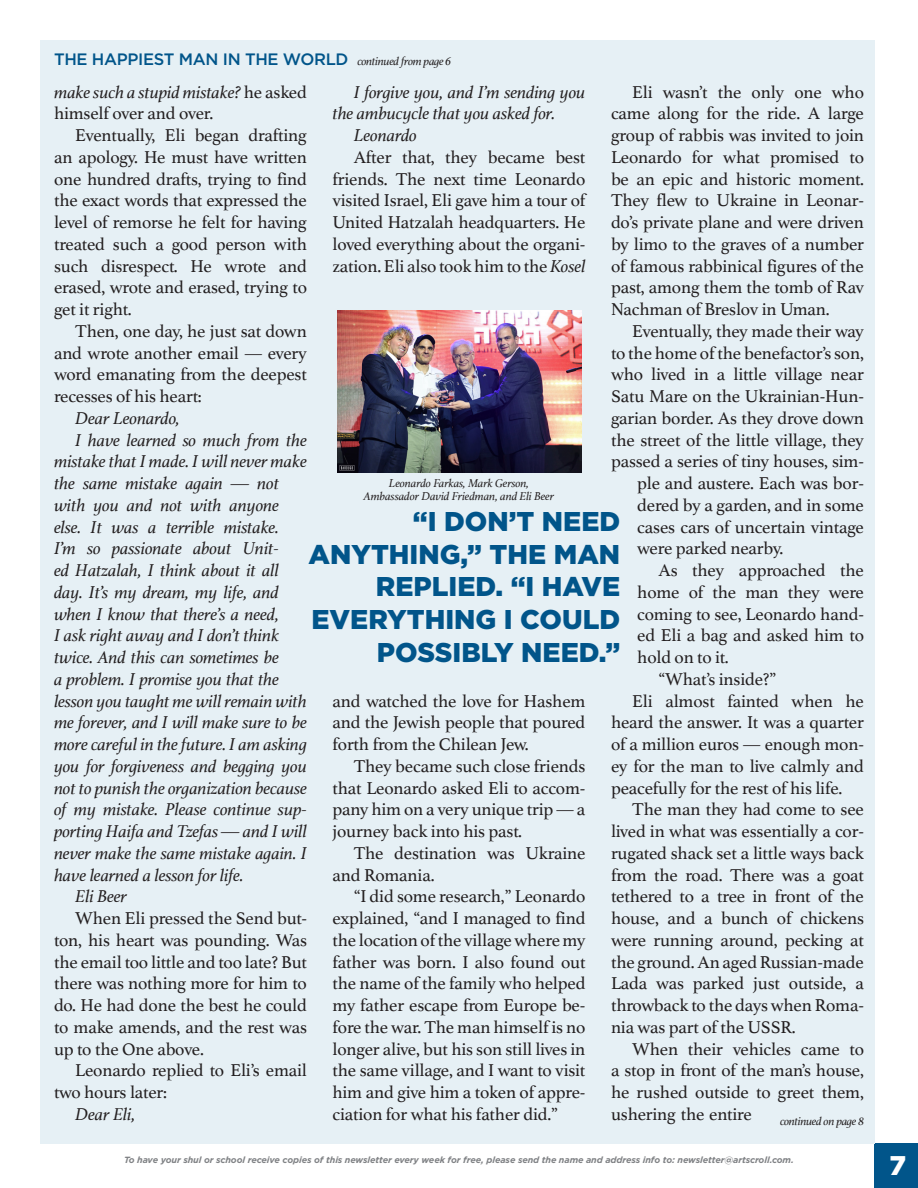
<style>
.page{position:relative;width:918px;height:1188px;background:#fff}
.page>*{position:absolute;margin:0;border:0;box-sizing:border-box;transform-origin:0 0}
.Teaser{font:900 27.15px/32.5px "Gotham";color:#01558a;text-align:right}
.t1{font:900 27px "Gotham";color:#fff}
.Body_Text{font:18px/21.8px "Athelas";letter-spacing:-.01em;color:#231f20;text-align:justify}
.Body_Text-2{font:italic 18px/21.8px "Athelas";letter-spacing:-.01em;color:#231f20}
.Paragraph_Title{font:500 16.5px "Gotham";letter-spacing:-.02em;color:#01558a}
.Body_Text-3{font:italic 12px/12.8px "Athelas";letter-spacing:-.01em;color:#231f20;text-align:center}
.Body_Text-4{font:italic 12px "Athelas";letter-spacing:-.03em;color:#231f20}
.t2{font:italic 700 9px "Gotham";letter-spacing:-.01em;color:#808285}
.s1{font-family:"Athelas";font-weight:400;font-style:italic;font-size:12px;color:#231f20}
.s2{font-style:italic}
</style>
<div class="page">
<div style="left:874px;top:1143px;width:44px;height:45px;background:#01558a"></div>
<div style="left:40px;top:40px;width:835px;height:1104px;background:#e6f0f5"></div>
<img style="left:338px;top:310px;width:243px;height:162px">
<p class="Paragraph_Title" style="left:54px;top:48px;width:399px">THE HAPPIEST MAN IN THE WORLD <span class="s1">continued from page 6</span></p>
<p class="Body_Text-2" style="left:333px;top:81px;width:254px;text-indent:21px">I forgive you, and I’m sending you the ambucycle that you asked for.</p>
<p class="Body_Text-2" style="left:354px;top:124px;width:65px">Leonardo</p>
<p class="Body_Text" style="left:333px;top:146px;width:254px;text-indent:21px">After that, they became best friends. The next time Leonardo visited Israel, Eli gave him a tour of United Hatzalah headquarters. He loved everything about the organi&shy;zation. Eli also took him to the <span class="s2">Kosel</span></p>
<p class="Body_Text" style="left:54px;top:80px;width:254px"><span class="s2">make such a stupid mistake?</span> he asked himself over and over.</p>
<p class="Body_Text" style="left:54px;top:124px;width:255px;text-indent:21px">Eventually, Eli began drafting an apology. He must have written one hundred drafts, trying to find the exact words that expressed the level of remorse he felt for having treated such a good person with such disrespect. He wrote and erased, wrote and erased, trying to get it right.</p>
<p class="Body_Text" style="left:54px;top:320px;width:255px;text-indent:21px">Then, one day, he just sat down and wrote another email — every word emanating from the deepest recesses of his heart:</p>
<p class="Body_Text-2" style="left:75px;top:407px;width:106px">Dear Leonardo,</p>
<p class="Body_Text-2" style="left:54px;top:429px;width:255px;text-indent:21px">I have learned so much from the mistake that I made. I will never make the same mistake again — not with you and not with anyone else. It was a terrible mistake.<br>I’m so passionate about Unit-<br>ed Hatzalah, I think about it all day. It’s my dream, my life, and when I know that there’s a need,<br>I ask right away and I don’t think twice. And this can sometimes be<br>a problem. I promise you that the lesson you taught me will remain with me forever, and I will make sure to be more careful in the future. I am asking you for forgiveness and begging you not to punish the organization because of my mistake. Please continue sup&shy;porting Haifa and Tzefas — and I will never make the same mistake again. I have learned a lesson for life.</p>
<p class="Body_Text-2" style="left:75px;top:885px;width:53px">Eli Beer</p>
<p class="Body_Text" style="left:54px;top:907px;width:255px;text-indent:21px">When Eli pressed the Send but&shy;ton, his heart was pounding. Was the email too little and too late? But there was nothing more for him to do. He had done the best he could to make amends, and the rest was up to the One above.</p>
<p class="Body_Text" style="left:54px;top:1059px;width:255px;text-indent:21px">Leonardo replied to Eli’s email two hours later:</p>
<p class="Body_Text-2" style="left:75px;top:1103px;width:62px">Dear Eli,</p>
<p class="Body_Text" style="left:611px;top:80px;width:255px;text-indent:21px">Eli wasn’t the only one who came along for the ride. A large group of rabbis was invited to join Leonardo for what promised to be an epic and historic moment.<br>They flew to Ukraine in Leonar&shy;do’s private plane and were driven by limo to the graves of a number of famous rabbinical figures of the past, among them the tomb of Rav Nachman of Breslov in Uman.</p>
<p class="Body_Text" style="left:632px;top:320px;width:233px">Eventually, they made their way</p>
<p class="Body_Text" style="left:611px;top:341px;width:255px">to the home of the benefactor’s son,</p>
<p class="Body_Text" style="left:611px;top:363px;width:254px">who lived in a little village near</p>
<p class="Body_Text" style="left:611px;top:385px;width:254px">Satu Mare on the Ukrainian-Hun-</p>
<p class="Body_Text" style="left:611px;top:407px;width:254px">garian border. As they drove down</p>
<p class="Body_Text" style="left:611px;top:428px;width:255px">the street of the little village, they</p>
<p class="Body_Text" style="left:611px;top:450px;width:254px">passed a series of tiny houses, sim-</p>
<p class="Body_Text" style="left:637px;top:472px;width:228px">ple and austere. Each was bor-</p>
<p class="Body_Text" style="left:637px;top:494px;width:228px">dered by a garden, and in some</p>
<p class="Body_Text" style="left:637px;top:515px;width:228px">cases cars of uncertain vintage</p>
<p class="Body_Text" style="left:637px;top:537px;width:148px">were parked nearby.</p>
<p class="Body_Text" style="left:637px;top:559px;width:228px;text-indent:21px">As they approached the home of the man they were coming to see, Leonardo hand&shy;ed Eli a bag and asked him to hold on to it.</p>
<p class="Body_Text" style="left:659px;top:668px;width:120px">“What’s inside?”</p>
<p class="Body_Text" style="left:611px;top:689px;width:254px;text-indent:21px">Eli almost fainted when he heard the answer. It was a quarter of a million euros — enough mon&shy;ey for the man to live calmly and peacefully for the rest of his life.</p>
<p class="Body_Text" style="left:611px;top:798px;width:255px;text-indent:21px">The man they had come to see lived in what was essentially a cor&shy;rugated shack set a little ways back from the road. There was a goat tethered to a tree in front of the house, and a bunch of chickens were running around, pecking at the ground. An aged Russian-made Lada was parked just outside, a throwback to the days when Roma&shy;nia was part of the USSR.</p>
<p class="Body_Text" style="left:611px;top:1037px;width:255px;text-indent:21px">When their vehicles came to a stop in front of the man’s house, he rushed outside to greet them, ushering the entire</p>
<p class="Body_Text-3" style="left:364px;top:476px;width:192px">Leonardo Farkas, Mark Gerson,<br>Ambassador David Friedman, and Eli Beer</p>
<p class="Teaser" style="left:309px;top:505px;width:313px">“I DON’T NEED<br>ANYTHING,” THE MAN<br>REPLIED. “I HAVE<br>EVERYTHING I COULD<br>POSSIBLY NEED.”</p>
<p class="Body_Text" style="left:333px;top:689px;width:255px">and watched the love for Hashem and the Jewish people that poured forth from the Chilean Jew.</p>
<p class="Body_Text" style="left:333px;top:755px;width:254px;text-indent:21px">They became such close friends that Leonardo asked Eli to accom&shy;pany him on a very unique trip — a journey back into his past.</p>
<p class="Body_Text" style="left:333px;top:842px;width:255px;text-indent:21px">The destination was Ukraine and Romania.</p>
<p class="Body_Text" style="left:333px;top:885px;width:255px;text-indent:21px">“I did some research,” Leonardo explained, “and I managed to find the location of the village where my father was born. I also found out the name of the family who helped my father escape from Europe be&shy;fore the war. The man himself is no longer alive, but his son still lives in the same village, and I want to visit him and give him a token of appre&shy;ciation for what his father did.”</p>
<p class="Body_Text-4" style="left:780px;top:1112px;width:85px">continued on page 8</p>
<p class="t2" style="left:124px;top:1154px;width:671px">To have your shul or school receive copies of this newsletter every week for free, please send the name and address info to: newsletter@artscroll.com.</p>
<h2 class="t1" style="left:889px;top:1147px;width:18px">7</h2>
</div>
